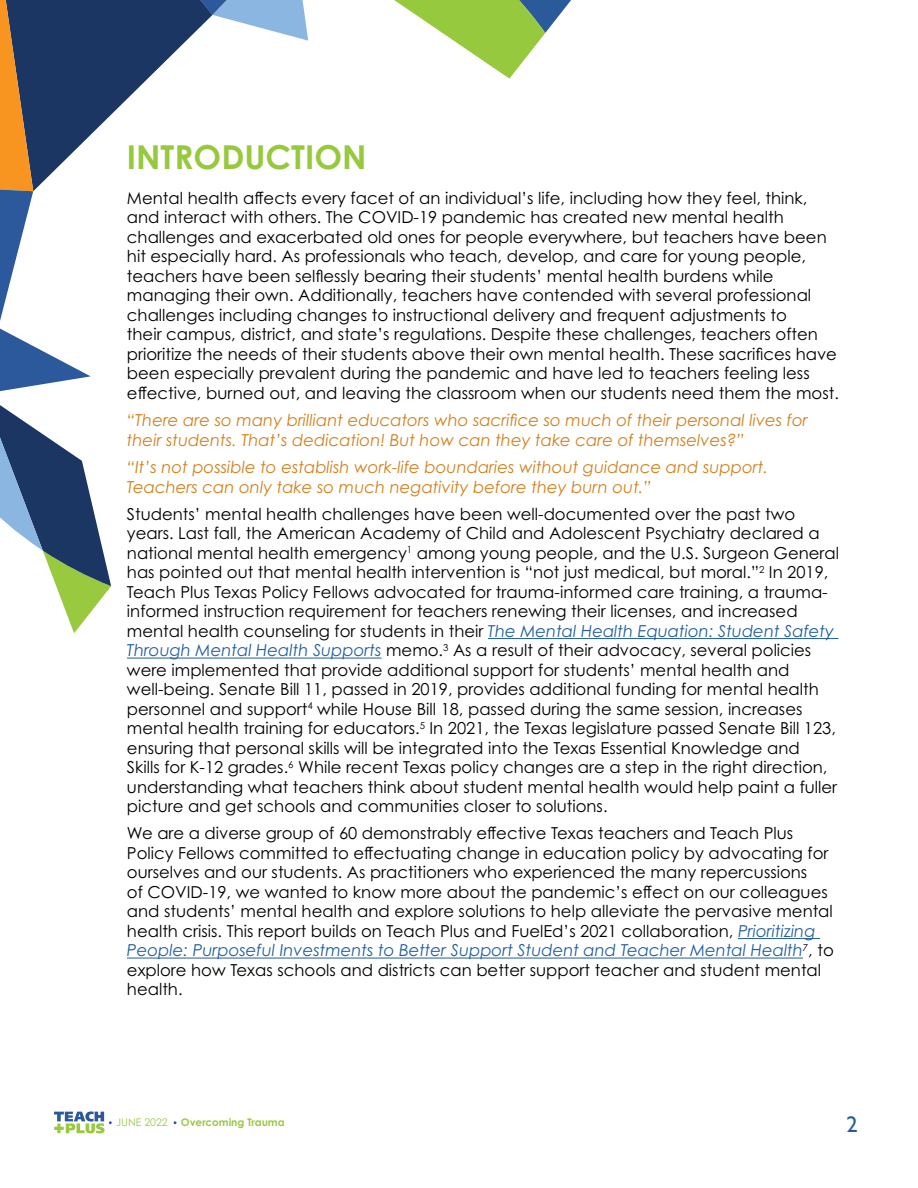
<style>
.page{position:relative;width:918px;height:1188px;background:#fff}
.page>*{position:absolute;margin:0;border:0;box-sizing:border-box;transform-origin:0 0}
.t1{font:700 33px "Century Gothic Pro";color:#97c93e}
.t2{font:22.5px "Gill Sans";color:#2b5a9b}
.t3{font:16.5px/19.5px "Century Gothic Pro";color:#000}
.t4{font:italic 16.5px/19.8px "Century Gothic Pro";color:#d2801b}
.t5{font:700 10.5px "Century Gothic Pro";color:#98c940}
.t6{font:10.5px "Century Gothic Pro";color:#98c940}
.s1{font-style:italic;color:#215e9e}
</style>
<div class="page">
<svg style="left:54px;top:1111px;width:58px;height:22px"></svg>
<svg style="left:0;top:0;width:571px;height:633px"></svg>
<hr style="left:488px;top:638px;width:351px;height:1px;background:#215e9e">
<hr style="left:127px;top:658px;width:255px;height:1px;background:#215e9e">
<hr style="left:738px;top:938px;width:82px;height:1px;background:#215e9e">
<hr style="left:127px;top:958px;width:676px;height:1px;background:#215e9e">
<h1 class="t1" style="left:127px;top:137px;width:241px">INTRODUCTION</h1>
<p class="t3" style="left:127px;top:188px;width:714px">Mental health affects every facet of an individual’s life, including how they feel, think, and interact with others. The COVID-19 pandemic has created new mental health challenges and exacerbated old ones for people everywhere, but teachers have been hit especially hard. As professionals who teach, develop, and care for young people, teachers have been selflessly bearing their students’ mental health burdens while managing their own. Additionally, teachers have contended with several professional challenges including changes to instructional delivery and frequent adjustments to<br>their campus, district, and state’s regulations. Despite these challenges, teachers often prioritize the needs of their students above their own mental health. These sacrifices have been especially prevalent during the pandemic and have led to teachers feeling less effective, burned out, and leaving the classroom when our students need them the most.</p>
<p class="t4" style="left:127px;top:410px;width:682px">“There are so many brilliant educators who sacrifice so much of their personal lives for their students. That’s dedication! But how can they take care of themselves?”</p>
<p class="t4" style="left:127px;top:457px;width:643px">“It’s not possible to establish work-life boundaries without guidance and support.<br>Teachers can only take so much negativity before they burn out.”</p>
<p class="t3" style="left:127px;top:504px;width:714px">Students’ mental health challenges have been well-documented over the past two years. Last fall, the American Academy of Child and Adolescent Psychiatry declared a national mental health emergency<sup>1</sup> among young people, and the U.S. Surgeon General has pointed out that mental health intervention is “not just medical, but moral.”<sup>2</sup> In 2019, Teach Plus Texas Policy Fellows advocated for trauma-informed care training, a trauma&shy;informed instruction requirement for teachers renewing their licenses, and increased mental health counseling for students in their <span class="s1">The Mental Health Equation: Student Safety Through Mental Health Supports</span> memo.<sup>3</sup> As a result of their advocacy, several policies were implemented that provide additional support for students’ mental health and well-being. Senate Bill 11, passed in 2019, provides additional funding for mental health personnel and support<sup>4</sup> while House Bill 18, passed during the same session, increases mental health training for educators.<sup>5</sup> In 2021, the Texas legislature passed Senate Bill 123, ensuring that personal skills will be integrated into the Texas Essential Knowledge and<br>Skills for K-12 grades.<sup>6</sup> While recent Texas policy changes are a step in the right direction, understanding what teachers think about student mental health would help paint a fuller picture and get schools and communities closer to solutions.</p>
<p class="t3" style="left:127px;top:824px;width:708px">We are a diverse group of 60 demonstrably effective Texas teachers and Teach Plus Policy Fellows committed to effectuating change in education policy by advocating for ourselves and our students. As practitioners who experienced the many repercussions<br>of COVID-19, we wanted to know more about the pandemic’s effect on our colleagues and students’ mental health and explore solutions to help alleviate the pervasive mental health crisis. This report builds on Teach Plus and FuelEd’s 2021 collaboration, <span class="s1">Prioritizing People: Purposeful Investments to Better Support Student and Teacher Mental Health</span><sup>7</sup>, to explore how Texas schools and districts can better support teacher and student mental health.</p>
<p class="t6" style="left:116px;top:1116px;width:53px">JUNE 2022</p>
<p class="t5" style="left:181px;top:1116px;width:105px">Overcoming Trauma</p>
<h2 class="t2" style="left:846px;top:1111px;width:13px">2</h2>
</div>
